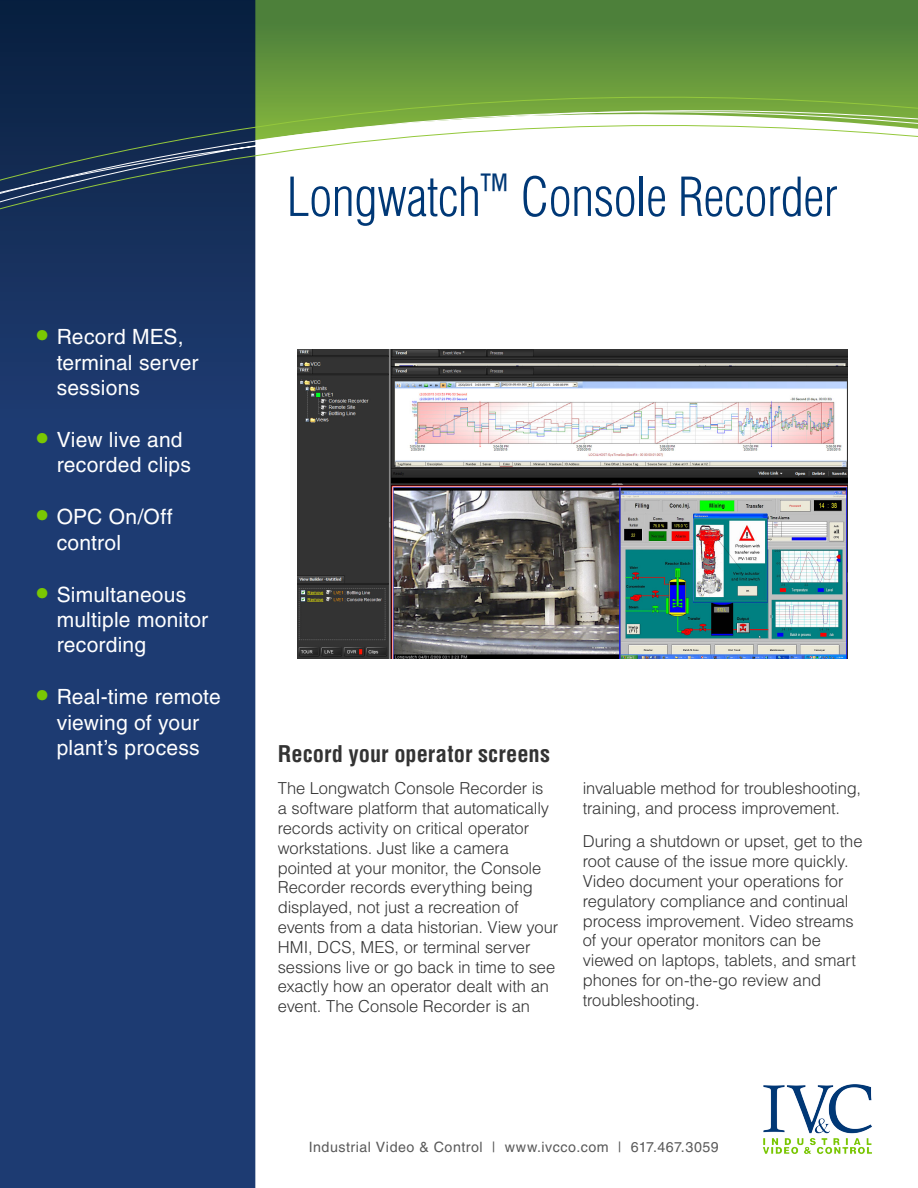
<style>
.page{position:relative;width:918px;height:1188px;background:#fff}
.page>*{position:absolute;margin:0;border:0;box-sizing:border-box;transform-origin:0 0}
.t1{font:300 condensed 52.5px "Helvetica LT Std";letter-spacing:-.01em;color:#003876}
.t2{font:700 condensed 22.5px "Helvetica LT Std";color:#333}
.t3{font:21px/25.2px "Helvetica LT Std";letter-spacing:.01em;color:#fff}
.t4{font:300 16.5px/19.8px "Helvetica LT Std";letter-spacing:-.01em;color:#333}
.t5{font:14.25px "Helvetica LT Std";letter-spacing:.04em;color:#5a5a5a}
.s1{font-size:33px;color:#7ac702}
</style>
<div class="page">
<svg style="left:0;top:0;width:255px;height:1188px;background:#1c396f"></svg>
<svg style="left:0;top:1px;width:918px;height:15px;background:#39653b"></svg>
<svg style="left:0;top:16px;width:918px;height:13px;background:#3a653c"></svg>
<svg style="left:0;top:29px;width:918px;height:192px"></svg>
<img style="left:763px;top:1084px;width:109px;height:70px">
<img style="left:298px;top:350px;width:549px;height:309px">
<p class="t3" style="left:57px;top:324px;width:143px;text-indent:-20px"><span class="s1">•</span> Record MES, terminal server sessions</p>
<p class="t3" style="left:57px;top:427px;width:136px;text-indent:-20px"><span class="s1">•</span> View live and recorded clips</p>
<p class="t3" style="left:57px;top:504px;width:118px;text-indent:-20px"><span class="s1">•</span> OPC On/Off control</p>
<p class="t3" style="left:57px;top:582px;width:153px;text-indent:-20px"><span class="s1">•</span> Simultaneous multiple monitor recording</p>
<p class="t3" style="left:36px;top:684px;width:186px;text-align:center"><span class="s1">•</span> Real-time remote viewing of your plant’s process</p>
<p class="t1" style="left:286px;top:164px;width:553px">Longwatch<sup>™</sup> Console Recorder</p>
<p class="t2" style="left:278px;top:740px;width:274px">Record your operator screens</p>
<p class="t4" style="left:278px;top:778px;width:282px">The Longwatch Console Recorder is<br>a software platform that automatically records activity on critical operator workstations. Just like a camera pointed at your monitor, the Console Recorder records everything being displayed, not just a recreation of events from a data historian. View your HMI, DCS, MES, or terminal server sessions live or go back in time to see exactly how an operator dealt with an event. The Console Recorder is an</p>
<p class="t4" style="left:583px;top:778px;width:280px">invaluable method for troubleshooting, training, and process improvement.</p>
<p class="t4" style="left:583px;top:832px;width:281px">During a shutdown or upset, get to the root cause of the issue more quickly.<br>Video document your operations for regulatory compliance and continual process improvement. Video streams of your operator monitors can be viewed on laptops, tablets, and smart phones for on-the-go review and troubleshooting.</p>
<p class="t5" style="left:309px;top:1139px;width:412px">Industrial Video &amp; Control | www.ivcco.com | 617.467.3059</p>
</div>
